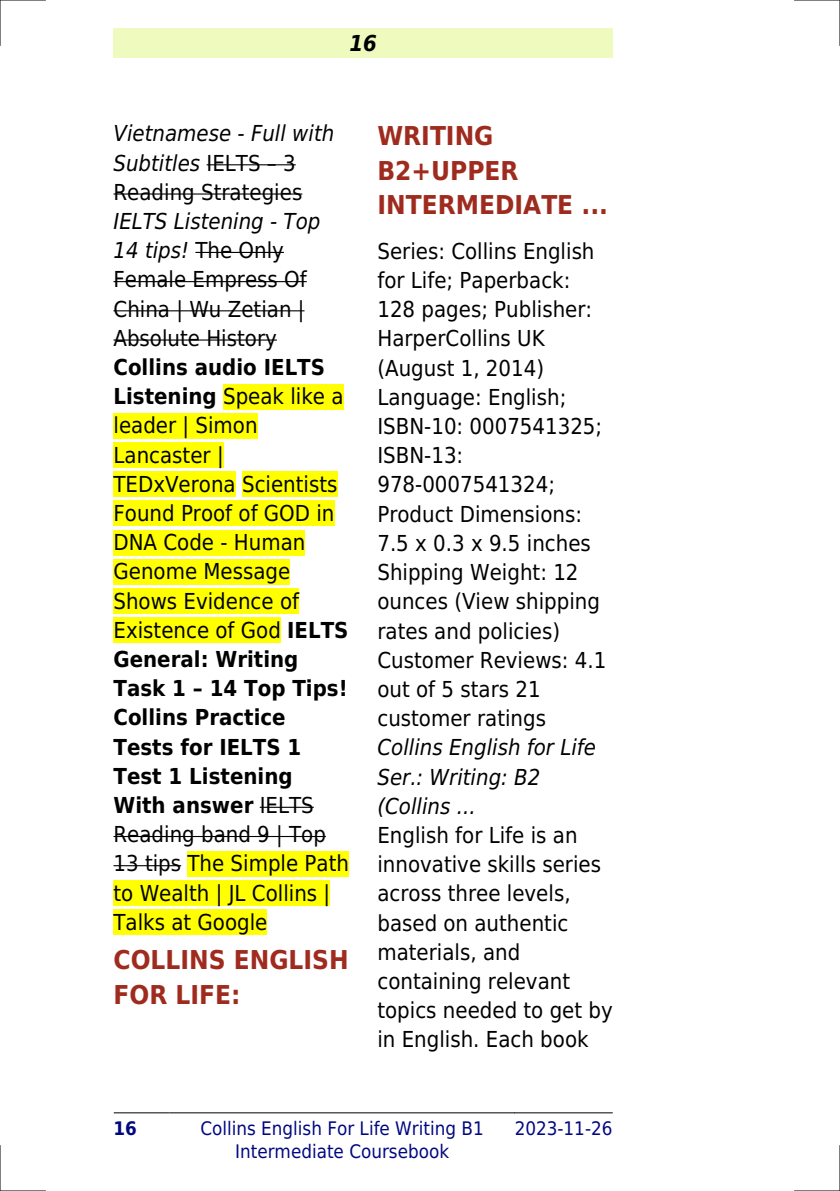
<style>
.page{position:relative;width:840px;height:1191px;background:#fff}
.page>*{position:absolute;margin:0;border:0;box-sizing:border-box;transform-origin:0 0}
.t1{font:700 26px/34.6px "DejaVu Sans Condensed";color:#9f2b1e}
.t2{font:22px/29.2px "DejaVu Sans Condensed";color:#000}
.t3{font:italic 22px/29.2px "DejaVu Sans Condensed";color:#000}
.t4{font:italic 700 22px "DejaVu Sans Condensed";color:#000}
.t5{font:18.6px/22.4px "DejaVu Sans Condensed";color:#000880;text-align:center}
.t6{font:700 18.6px "DejaVu Sans Condensed";color:#000880}
.s1{font-style:normal}
.s2{font-style:italic}
.s3{font-weight:700}
</style>
<div class="page">
<div style="left:113px;top:28px;width:499px;height:30px;background:#effbbe"></div>
<hr style="left:114px;top:1112px;width:55px;height:1px;background:#000">
<hr style="left:170px;top:1112px;width:344px;height:1px;background:#000">
<hr style="left:514px;top:1112px;width:98px;height:1px;background:#000">
<hr style="left:206px;top:164px;width:89px;height:1px;background:#000">
<hr style="left:113px;top:193px;width:189px;height:2px;background:#000">
<hr style="left:195px;top:252px;width:89px;height:1px;background:#000">
<hr style="left:113px;top:281px;width:193px;height:1px;background:#000">
<hr style="left:113px;top:310px;width:191px;height:1px;background:#000">
<hr style="left:113px;top:339px;width:164px;height:1px;background:#000">
<div style="left:223px;top:384px;width:120px;height:25px;background:#ff0"></div>
<div style="left:113px;top:413px;width:144px;height:25px;background:#ff0"></div>
<div style="left:113px;top:442px;width:110px;height:26px;background:#ff0"></div>
<div style="left:113px;top:471px;width:123px;height:26px;background:#ff0"></div>
<div style="left:242px;top:471px;width:95px;height:26px;background:#ff0"></div>
<div style="left:113px;top:500px;width:221px;height:26px;background:#ff0"></div>
<div style="left:113px;top:530px;width:192px;height:25px;background:#ff0"></div>
<div style="left:113px;top:559px;width:177px;height:25px;background:#ff0"></div>
<div style="left:113px;top:588px;width:186px;height:26px;background:#ff0"></div>
<div style="left:113px;top:617px;width:168px;height:26px;background:#ff0"></div>
<hr style="left:259px;top:806px;width:54px;height:2px;background:#000">
<hr style="left:113px;top:836px;width:213px;height:1px;background:#000">
<hr style="left:113px;top:865px;width:68px;height:1px;background:#000">
<div style="left:187px;top:851px;width:162px;height:25px;background:#ff0"></div>
<div style="left:113px;top:880px;width:217px;height:25px;background:#ff0"></div>
<div style="left:113px;top:909px;width:154px;height:26px;background:#ff0"></div>
<hr style="left:0;top:0;width:45px;height:1px;background:#000">
<hr style="left:794px;top:0;width:45px;height:1px;background:#000">
<hr style="left:0;top:1190px;width:45px;height:1px;background:#000">
<hr style="left:794px;top:1190px;width:45px;height:1px;background:#000">
<hr style="left:0;top:0;width:1px;height:45px;background:#000">
<hr style="left:0;top:1145px;width:1px;height:46px;background:#000">
<hr style="left:839px;top:0;width:1px;height:45px;background:#000">
<hr style="left:839px;top:1145px;width:1px;height:46px;background:#000">
<p class="t4" style="left:349px;top:30px;width:29px">16</p>
<p class="t3" style="left:113px;top:119px;width:222px">Vietnamese - Full with<br>Subtitles <span class="s1">IELTS 3<br>Reading Strategies</span></p>
<p class="t2" style="left:113px;top:207px;width:208px"><span class="s2">IELTS Listening - Top<br>14 tips!</span> The Only<br>Female Empress Of<br>China | Wu Zetian |<br>Absolute History</p>
<p class="t2" style="left:113px;top:353px;width:237px"><span class="s3">Collins audio IELTS<br>Listening</span> Speak like a leader | Simon<br>Lancaster |<br>TEDxVerona Scientists<br>Found Proof of GOD in<br>DNA Code - Human<br>Genome Message<br>Shows Evidence of<br>Existence of God <span class="s3">IELTS<br>General: Writing<br>Task 1 14 Top Tips!<br>Collins Practice<br>Tests for IELTS 1<br>Test 1 Listening<br>With answer</span> IELTS<br>Reading band 9 | Top<br>13 tips The Simple Path to Wealth | JL Collins |<br>Talks at Google</p>
<p class="t1" style="left:113px;top:943px;width:236px">COLLINS ENGLISH<br>FOR LIFE:</p>
<p class="t1" style="left:377px;top:119px;width:232px">WRITING<br>B2+UPPER<br>INTERMEDIATE ...</p>
<p class="t2" style="left:377px;top:237px;width:230px">Series: Collins English for Life; Paperback:<br>128 pages; Publisher:<br>HarperCollins UK (August 1, 2014)<br>Language: English;<br>ISBN-10: 0007541325;<br>ISBN-13:<br>978-0007541324;<br>Product Dimensions:<br>7.5 x 0.3 x 9.5 inches<br>Shipping Weight: 12 ounces (View shipping rates and policies)<br>Customer Reviews: 4.1 out of 5 stars 21 customer ratings</p>
<p class="t3" style="left:377px;top:733px;width:220px">Collins English for Life<br>Ser.: Writing: B2 (Collins ...</p>
<p class="t2" style="left:377px;top:820px;width:237px">English for Life is an innovative skills series across three levels, based on authentic materials, and containing relevant topics needed to get by in English. Each book</p>
<p class="t6" style="left:113px;top:1118px;width:25px">16</p>
<p class="t5" style="left:200px;top:1117px;width:284px">Collins English For Life Writing B1<br>Intermediate Coursebook</p>
<p class="t5" style="left:514px;top:1117px;width:99px">2023-11-26</p>
</div>
